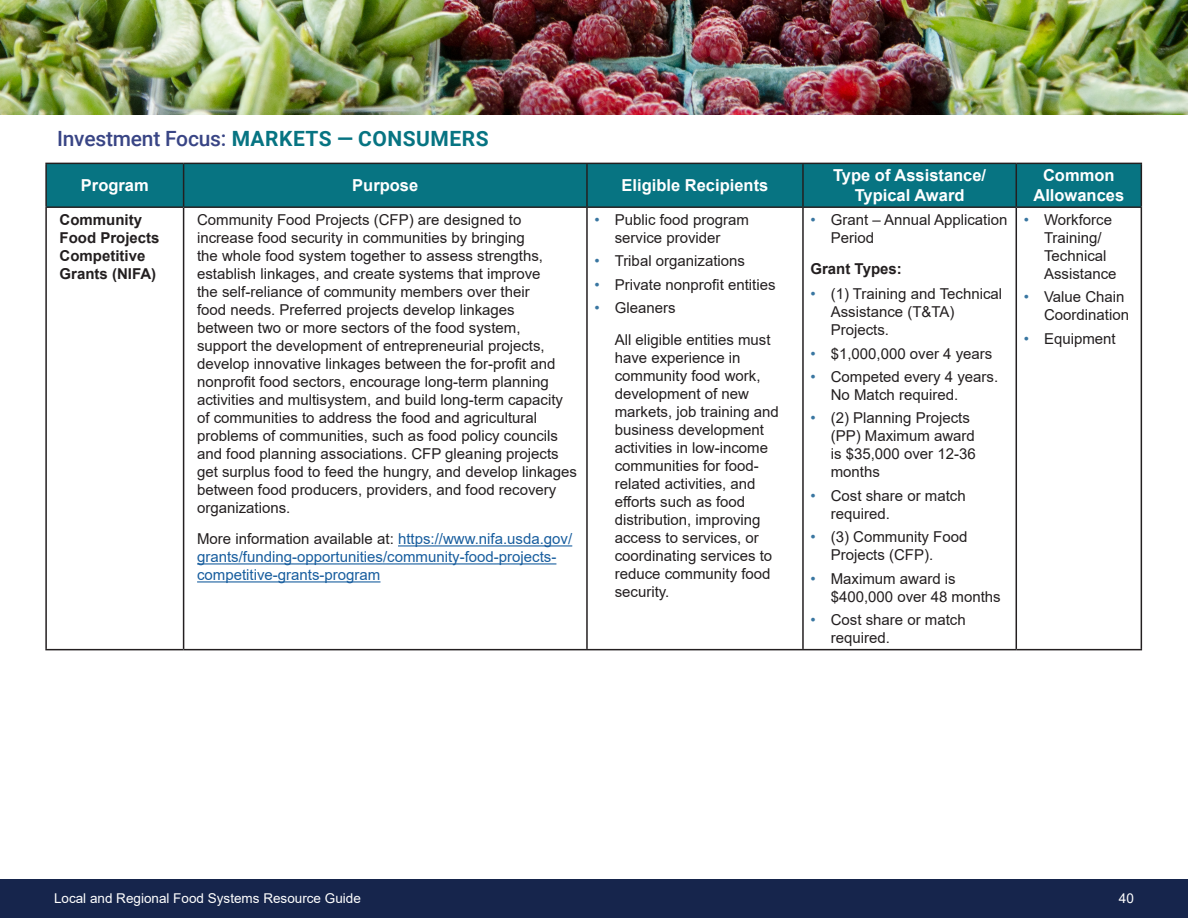
<style>
.page{position:relative;width:1188px;height:918px;background:#fff}
.page>*{position:absolute;margin:0;border:0;box-sizing:border-box;transform-origin:0 0}
.t1{font:700 21px "Roboto";letter-spacing:.025em;color:#077482}
.Table_Header_Row{font:700 16.5px/19.8px "Arial";color:#fff;text-align:center}
.Table_content{font:15px/18px "Arial";color:#231f20}
.Table_content-2{font:15px/18px "Arial";color:#175d9e}
.Table_content-3{font:700 15px/18px "Arial";color:#231f20}
.t2{font:13.5px "Arial";color:#fff}
.s1{font-weight:500;color:#394585}
.s2{color:#231f20}
.s3{color:#3976a1}
</style>
<div class="page">
<div style="left:0;top:879px;width:1188px;height:39px;background:#16254c"></div>
<img style="left:0;top:0;width:1187px;height:114px">
<div style="left:47px;top:164px;width:1094px;height:42px;background:#077482"></div>
<svg style="left:47px;top:208px;width:1094px;height:441px"></svg>
<hr style="left:183px;top:164px;width:1px;height:42px;background:#231f20">
<hr style="left:586px;top:164px;width:2px;height:42px;background:#231f20">
<hr style="left:802px;top:164px;width:2px;height:42px;background:#231f20">
<hr style="left:1016px;top:164px;width:1px;height:42px;background:#231f20">
<hr style="left:183px;top:208px;width:1px;height:441px;background:#231f20">
<hr style="left:586px;top:208px;width:2px;height:441px;background:#231f20">
<hr style="left:802px;top:208px;width:2px;height:441px;background:#231f20">
<hr style="left:1016px;top:208px;width:1px;height:441px;background:#231f20">
<hr style="left:45px;top:163px;width:139px;height:1px;background:#231f20">
<hr style="left:45px;top:164px;width:2px;height:42px;background:#231f20">
<hr style="left:184px;top:163px;width:403px;height:1px;background:#231f20">
<hr style="left:587px;top:163px;width:216px;height:1px;background:#231f20">
<hr style="left:803px;top:163px;width:213px;height:1px;background:#231f20">
<hr style="left:1016px;top:163px;width:126px;height:1px;background:#231f20">
<hr style="left:1141px;top:164px;width:1px;height:42px;background:#231f20">
<hr style="left:45px;top:206px;width:139px;height:2px;background:#231f20">
<hr style="left:45px;top:208px;width:2px;height:441px;background:#231f20">
<hr style="left:184px;top:206px;width:403px;height:2px;background:#231f20">
<hr style="left:587px;top:206px;width:216px;height:2px;background:#231f20">
<hr style="left:803px;top:206px;width:213px;height:2px;background:#231f20">
<hr style="left:1016px;top:206px;width:126px;height:2px;background:#231f20">
<hr style="left:1141px;top:208px;width:1px;height:441px;background:#231f20">
<hr style="left:45px;top:649px;width:139px;height:1px;background:#231f20">
<hr style="left:184px;top:649px;width:403px;height:1px;background:#231f20">
<hr style="left:587px;top:649px;width:216px;height:1px;background:#231f20">
<hr style="left:803px;top:649px;width:213px;height:1px;background:#231f20">
<hr style="left:1016px;top:649px;width:126px;height:1px;background:#231f20">
<hr style="left:398px;top:545px;width:174px;height:1px;background:#175d9e">
<hr style="left:197px;top:563px;width:359px;height:1px;background:#175d9e">
<hr style="left:197px;top:581px;width:183px;height:1px;background:#175d9e">
<h2 class="t1" style="left:57px;top:124px;width:433px"><span class="s1">Investment Focus:</span> MARKETS — CONSUMERS</h2>
<p class="Table_Header_Row" style="left:81px;top:176px;width:69px">Program</p>
<p class="Table_Header_Row" style="left:352px;top:176px;width:68px">Purpose</p>
<p class="Table_Header_Row" style="left:622px;top:176px;width:148px">Eligible Recipients</p>
<p class="Table_Header_Row" style="left:833px;top:166px;width:155px">Type of Assistance/<br>Typical Award</p>
<p class="Table_Header_Row" style="left:1033px;top:166px;width:92px">Common<br>Allowances</p>
<p class="Table_content-3" style="left:60px;top:211px;width:102px">Community<br>Food Projects<br>Competitive<br>Grants (NIFA)</p>
<p class="Table_content" style="left:197px;top:210px;width:381px">Community Food Projects (CFP) are designed to increase food security in communities by bringing<br>the whole food system together to assess strengths, establish linkages, and create systems that improve<br>the self-reliance of community members over their<br>food needs. Preferred projects develop linkages<br>between two or more sectors of the food system,<br>support the development of entrepreneurial projects, develop innovative linkages between the for-profit and nonprofit food sectors, encourage long-term planning activities and multisystem, and build long-term capacity of communities to address the food and agricultural problems of communities, such as food policy councils and food planning associations. CFP gleaning projects get surplus food to feed the hungry, and develop linkages between food producers, providers, and food recovery organizations.</p>
<p class="Table_content-2" style="left:197px;top:530px;width:377px"><span class="s2">More information available at:</span> https://www.nifa.usda.gov/ grants/funding-opportunities/community-food-projects&shy;competitive-grants-program</p>
<p class="Table_content" style="left:594px;top:210px;width:156px;text-align:center"><span class="s3">•</span> Public food program service provider</p>
<p class="Table_content" style="left:594px;top:252px;width:152px"><span class="s3">•</span> Tribal organizations</p>
<p class="Table_content" style="left:594px;top:275px;width:183px"><span class="s3">•</span> Private nonprofit entities</p>
<p class="Table_content" style="left:594px;top:299px;width:83px"><span class="s3">•</span> Gleaners</p>
<p class="Table_content" style="left:615px;top:330px;width:166px">All eligible entities must have experience in community food work, development of new markets, job training and business development activities in low-income communities for food&shy;related activities, and efforts such as food distribution, improving access to services, or coordinating services to reduce community food security.</p>
<p class="Table_content" style="left:831px;top:210px;width:178px;text-indent:-20px"><span class="s3">•</span> Grant – Annual Application<br>Period</p>
<p class="Table_content-3" style="left:810px;top:260px;width:93px">Grant Types:</p>
<p class="Table_content" style="left:831px;top:285px;width:173px;text-indent:-20px"><span class="s3">•</span> (1) Training and Technical<br>Assistance (T&amp;TA)<br>Projects.</p>
<p class="Table_content" style="left:810px;top:344px;width:184px"><span class="s3">•</span> $1,000,000 over 4 years</p>
<p class="Table_content" style="left:831px;top:368px;width:169px;text-indent:-20px"><span class="s3">•</span> Competed every 4 years.<br>No Match required.</p>
<p class="Table_content" style="left:831px;top:409px;width:147px;text-indent:-20px"><span class="s3">•</span> (2) Planning Projects (PP) Maximum award is $35,000 over 12-36 months</p>
<p class="Table_content" style="left:831px;top:486px;width:137px;text-indent:-20px"><span class="s3">•</span> Cost share or match required.</p>
<p class="Table_content" style="left:831px;top:528px;width:138px;text-indent:-20px"><span class="s3">•</span> (3) Community Food<br>Projects (CFP).</p>
<p class="Table_content" style="left:831px;top:569px;width:172px;text-indent:-20px"><span class="s3">•</span> Maximum award is $400,000 over 48 months</p>
<p class="Table_content" style="left:831px;top:611px;width:137px;text-indent:-20px"><span class="s3">•</span> Cost share or match required.</p>
<p class="Table_content" style="left:1044px;top:210px;width:74px;text-indent:-20px"><span class="s3">•</span> Workforce<br>Training/<br>Technical<br>Assistance</p>
<p class="Table_content" style="left:1024px;top:288px;width:107px;text-align:right"><span class="s3">•</span> Value Chain<br>Coordination</p>
<p class="Table_content" style="left:1024px;top:329px;width:93px"><span class="s3">•</span> Equipment</p>
<p class="t2" style="left:54px;top:889px;width:308px">Local and Regional Food Systems Resource Guide</p>
<p class="t2" style="left:1119px;top:889px;width:17px">40</p>
</div>
